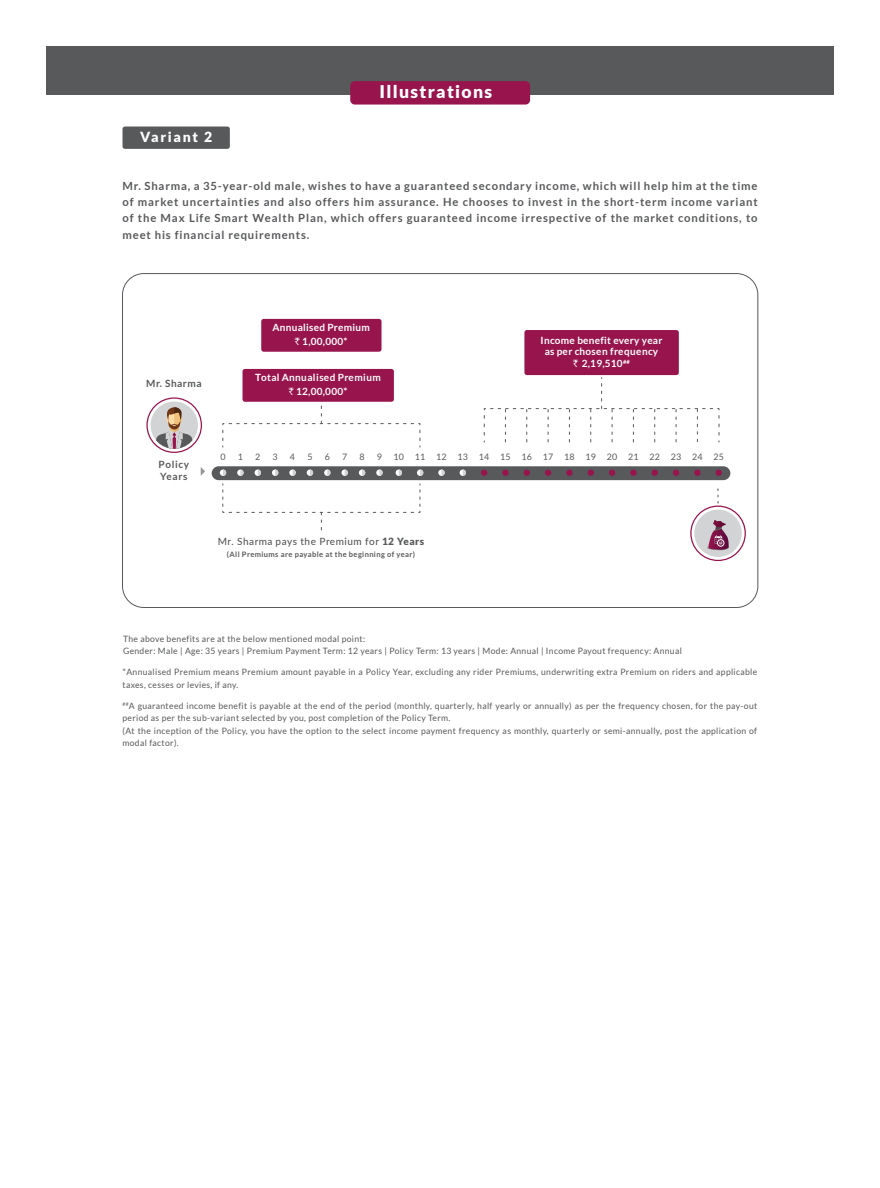
<style>
.page{position:relative;width:880px;height:1188px;background:#fff}
.page>*{position:absolute;margin:0;border:0;box-sizing:border-box;transform-origin:0 0}
.t1{font:900 17.5px "Lato";letter-spacing:.075em;color:#fff}
.t2{font:900 14px "Lato";letter-spacing:.12em;color:#fff}
.t3{font:700 11.25px/16.2px "Lato";letter-spacing:.075em;color:#58595b;text-align:justify}
.t4{font:700 10px/12px "Lato";letter-spacing:.025em;color:#fff;text-align:center}
.t5{font:500 10px "Lato";letter-spacing:.05em;color:#58595b}
.t6{font:700 10px/12.2px "Lato";letter-spacing:.05em;color:#58595b}
.t7{font:8.88px "Lato";color:#58595b}
.t8{font:8.75px/12.5px "Lato";letter-spacing:.04em;color:#58595b}
.t9{font:700 7.5px "Lato";letter-spacing:.05em;color:#58595b}
.s1{font-family:"Rupee Foradian";font-weight:400}
.s2{font-weight:900}
</style>
<div class="page">
<div style="left:46px;top:46px;width:787px;height:49px;background:#58595b"></div>
<div style="left:350px;top:81px;width:180px;height:23px;background:#97144d;border-radius:5px"></div>
<div style="left:122px;top:126px;width:108px;height:23px;background:#58595b;border-radius:3px"></div>
<svg style="left:222px;top:405px;width:198px;height:42px"></svg>
<div style="left:524px;top:330px;width:154px;height:45px;background:#97144d;border-radius:3px"></div>
<svg style="left:201px;top:467px;width:4px;height:8px"></svg>
<div style="left:694px;top:509px;width:47px;height:48px;background:#d1d3d4;border-radius:50%"></div>
<svg style="left:211px;top:466px;width:519px;height:84px"></svg>
<div style="left:261px;top:319px;width:120px;height:33px;background:#97144d;border-radius:3px"></div>
<div style="left:242px;top:369px;width:151px;height:33px;background:#97144d;border-radius:3px"></div>
<svg style="left:483px;top:378px;width:236px;height:64px"></svg>
<div style="left:715px;top:469px;width:6px;height:7px;background:#97144d;border-radius:50%"></div>
<div style="left:150px;top:401px;width:48px;height:48px;background:#d1d3d4;border-radius:50%"></div>
<div style="left:146px;top:397px;width:56px;height:56px;border:1px solid #97144d;border-radius:50%"></div>
<svg style="left:155px;top:406px;width:38px;height:43px"></svg>
<h1 class="t1" style="left:379px;top:81px;width:114px">Illustrations</h1>
<h2 class="t2" style="left:140px;top:129px;width:74px">Variant 2</h2>
<p class="t3" style="left:122px;top:177px;width:636px">Mr. Sharma, a 35-year-old male, wishes to have a guaranteed secondary income, which will help him at the time of market uncertainties and also of fers him assurance. He chooses to invest in the short-term income variant of the Max Life Smart Wealth Plan, which offers guaranteed income irrespective of the market conditions, to meet his financial requirements.</p>
<p class="t6" style="left:146px;top:377px;width:57px">Mr. Sharma</p>
<p class="t4" style="left:272px;top:320px;width:99px;line-height:14.4px">Annualised Premium <span class="s1">`</span> 1,00,000*</p>
<p class="t4" style="left:255px;top:370px;width:127px;line-height:14.4px">Total Annualised Premium <span class="s1">`</span> 12,00,000*</p>
<p class="t4" style="left:540px;top:334px;width:123px">Income benefit every year as per chosen frequency<br><span class="s1">`</span> 2,19,510<sup>##</sup></p>
<p class="t6" style="left:158px;top:458px;width:32px">Policy<br>Years</p>
<p class="t7" style="left:220px;top:451px;width:7px">0</p>
<p class="t7" style="left:238px;top:451px;width:7px">1</p>
<p class="t7" style="left:255px;top:451px;width:7px">2</p>
<p class="t7" style="left:272px;top:451px;width:7px">3</p>
<p class="t7" style="left:290px;top:451px;width:7px">4</p>
<p class="t7" style="left:307px;top:451px;width:7px">5</p>
<p class="t7" style="left:324px;top:451px;width:7px">6</p>
<p class="t7" style="left:342px;top:451px;width:7px">7</p>
<p class="t7" style="left:359px;top:451px;width:7px">8</p>
<p class="t7" style="left:376px;top:451px;width:7px">9</p>
<p class="t7" style="left:393px;top:451px;width:310px">10 11 12 13 14 15 16 17 18 19 20 21 22 23 24</p>
<p class="t7" style="left:713px;top:451px;width:12px">25</p>
<p class="t5" style="left:218px;top:534px;width:208px">Mr. Sharma pays the Premium for <span class="s2">12 Years</span></p>
<p class="t9" style="left:227px;top:550px;width:190px">(All Premiums are payable at the beginning of year)</p>
<p class="t8" style="left:123px;top:632px;width:560px">The above benefits are at the below mentioned modal point:<br>Gender: Male | Age: 35 years | Premium Payment Term: 12 years | Policy Term: 13 years | Mode: Annual | Income Payout frequency: Annual</p>
<p class="t8" style="left:122px;top:665px;width:636px">*Annualised Premium means Premium amount payable in a Policy Year, excluding any rider Premiums, underwriting extra Premium on riders and applicable taxes, cesses or levies, if any.</p>
<p class="t8" style="left:122px;top:699px;width:636px"><sup>##</sup>A guaranteed income benefit is payable at the end of the period (monthly, quarterly, half yearly or annually) as per the frequency chosen, for the pay-out period as per the sub-variant selected by you, post completion of the Policy Term.<br>(At the inception of the Policy, you have the option to the select income payment frequency as monthly, quarterly or semi-annually, post the application of modal factor).</p>
</div>
